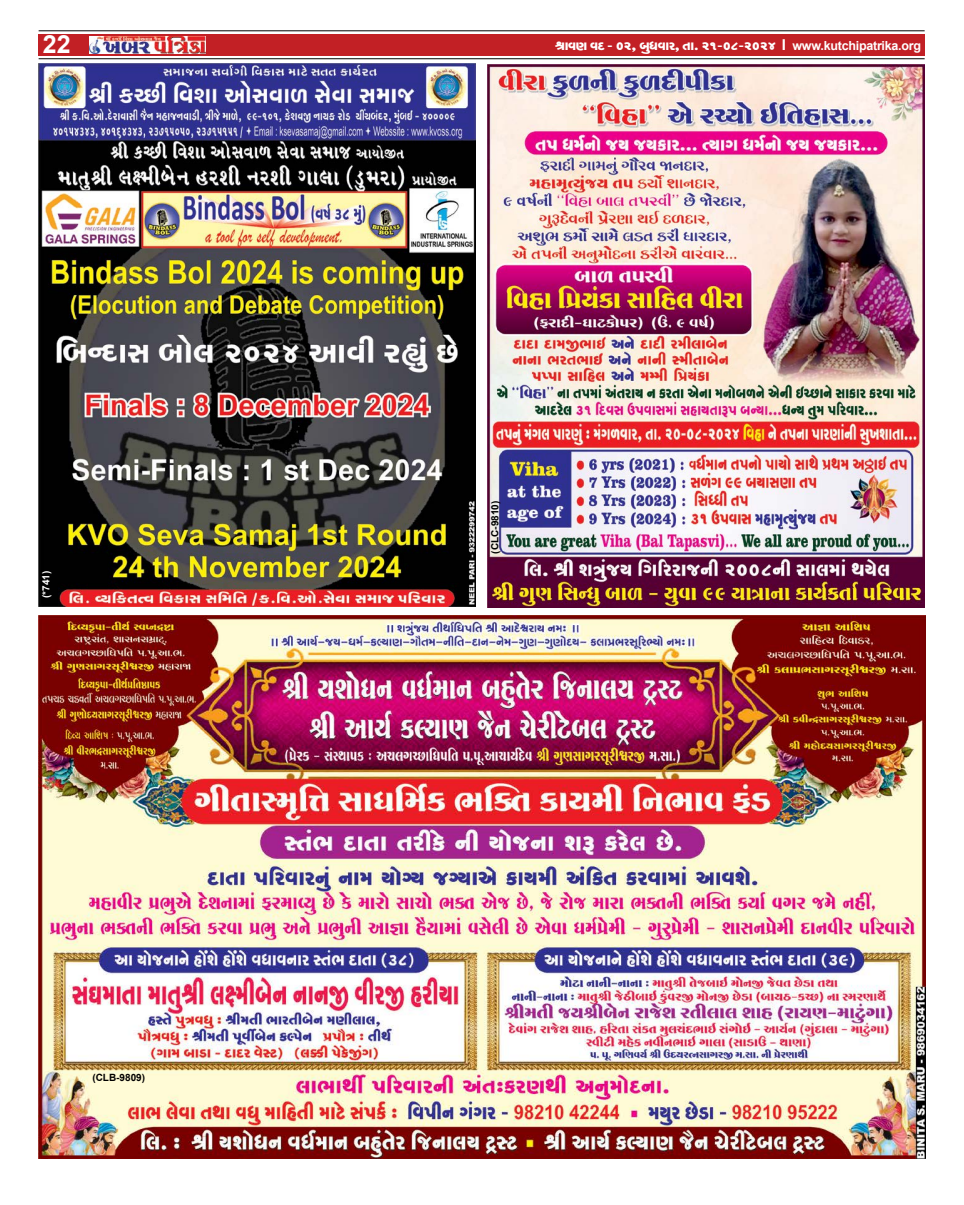
<style>
.page{position:relative;width:964px;height:1205px;background:#fff}
.page>*{position:absolute;margin:0;border:0;box-sizing:border-box;transform-origin:0 0}
.t1{font:700 25px "Arial";color:#fff}
.t2{font:15px "SHREE GUJ7";letter-spacing:-.02em;color:#fff}
.t3{font:700 10px "Arial";color:#000}
.t4{font:700 10px "Arial";color:#fff}
.s1{font-family:"Arial";font-weight:700}
.s2{font-family:"Arial";font-weight:700;font-size:12.5px}
</style>
<div class="page">
<div style="left:39px;top:34px;width:886px;height:21px;background:#c22025"></div>
<hr style="left:39px;top:58px;width:885px;height:1px;background:#000">
<hr style="left:39px;top:30px;width:885px;height:1px;background:#000">
<img style="left:89px;top:36px;width:116px;height:17px">
<img style="left:39px;top:63px;width:437px;height:543px">
<img style="left:488px;top:64px;width:436px;height:543px">
<img style="left:39px;top:615px;width:886px;height:544px">
<h1 class="t1" style="left:43px;top:27px;width:29px">22</h1>
<p class="t2" style="left:555px;top:38px;width:367px">îphZ hv$ - 02, by^hpf, sp. 21-08-2024 <span class="s1">I</span> <span class="s2">www.kutchipatrika.org</span></p>
<p class="t4" style="left:39px;top:598px;width:29px;rotate:-90deg">(*741)</p>
<p class="t3" style="left:92px;top:1070px;width:54px">(CLB-9809)</p>
<p class="t3" style="left:488px;top:553px;width:54px;rotate:-90deg">(CLC-9810)</p>
</div>
